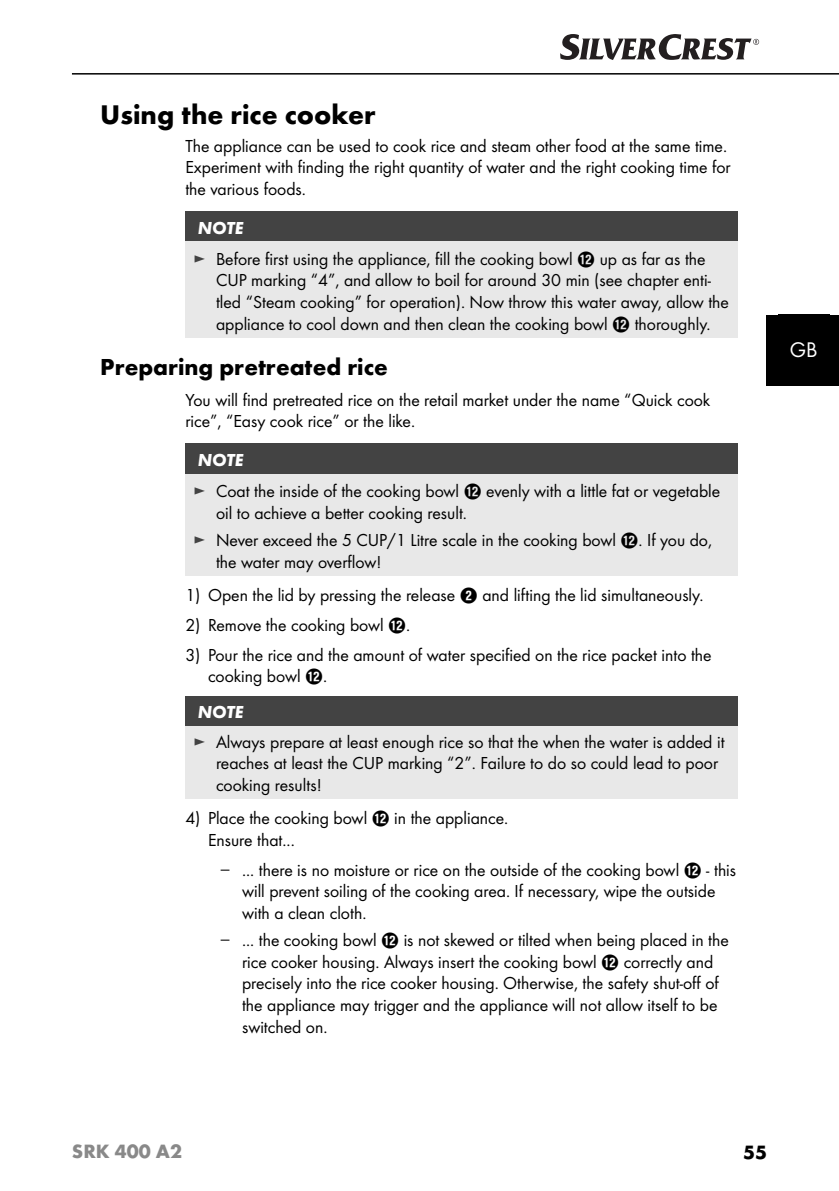
<style>
.page{position:relative;width:839px;height:1191px;background:#fff}
.page>*{position:absolute;margin:0;border:0;box-sizing:border-box;transform-origin:0 0}
.t1{font:700 28px "Futura";color:#000}
.t2{font:700 24px "Futura";color:#000}
.t3{font:22px "Futura Boo";color:#fff}
.t4{font:700 20px "Futura";color:#898989}
.t5{font:700 20px "Futura";color:#000}
.t6{font:18px/21.6px "Futura Boo";color:#000}
.t7{font:italic 700 18px "Futura";color:#fff}
.s1{color:#434343}
.s2{font-family:"Hako PI Nummern"}
.s3{font-family:"Verdana";color:#434343}
</style>
<div class="page">
<hr style="left:72px;top:73px;width:767px;height:2px;background:#000">
<svg style="left:560px;top:34px;width:199px;height:26px"></svg>
<div style="left:767px;top:315px;width:72px;height:71px;background:#000"></div>
<div style="left:185px;top:211px;width:553px;height:30px;background:#434343"></div>
<div style="left:185px;top:241px;width:553px;height:97px;background:#e8e8e8"></div>
<div style="left:185px;top:444px;width:553px;height:30px;background:#434343"></div>
<div style="left:185px;top:474px;width:553px;height:102px;background:#e8e8e8"></div>
<div style="left:185px;top:696px;width:553px;height:30px;background:#434343"></div>
<div style="left:185px;top:726px;width:553px;height:73px;background:#e8e8e8"></div>
<h1 class="t1" style="left:100px;top:103px;width:277px">Using the rice cooker</h1>
<p class="t6" style="left:185px;top:136px;width:547px">The appliance can be used to cook rice and steam other food at the same time.<br>Experiment with finding the right quantity of water and the right cooking time for the various foods.</p>
<p class="t7" style="left:198px;top:221px;width:47px">NOTE</p>
<p class="t6" style="left:216px;top:249px;width:514px;text-indent:-23px"><span class="s1">►</span> Before first using the appliance, fill the cooking bowl <span class="s2">W</span> up as far as the CUP marking “4”, and allow to boil for around 30 min (see chapter enti&shy;tled “Steam cooking” for operation). Now throw this water away, allow the appliance to cool down and then clean the cooking bowl <span class="s2">W</span> thoroughly.</p>
<h2 class="t2" style="left:100px;top:357px;width:289px">Preparing pretreated rice</h2>
<p class="t6" style="left:185px;top:390px;width:526px">You will find pretreated rice on the retail market under the name “Quick cook rice”, “Easy cook rice” or the like.</p>
<p class="t7" style="left:198px;top:454px;width:47px">NOTE</p>
<p class="t6" style="left:216px;top:482px;width:506px;text-indent:-23px"><span class="s1">►</span> Coat the inside of the cooking bowl <span class="s2">W</span> evenly with a little fat or vegetable oil to achieve a better cooking result.</p>
<p class="t6" style="left:216px;top:531px;width:498px;text-indent:-23px"><span class="s1">►</span> Never exceed the 5 CUP/1 Litre scale in the cooking bowl <span class="s2">W</span>. If you do, the water may overflow!</p>
<p class="t6" style="left:185px;top:585px;width:520px">1) Open the lid by pressing the release <span class="s2">2</span> and lifting the lid simultaneously.</p>
<p class="t6" style="left:185px;top:615px;width:227px">2) Remove the cooking bowl <span class="s2">W</span>.</p>
<p class="t6" style="left:208px;top:645px;width:505px;text-indent:-23px">3) Pour the rice and the amount of water specified on the rice packet into the cooking bowl <span class="s2">W</span>.</p>
<p class="t7" style="left:198px;top:706px;width:47px">NOTE</p>
<p class="t6" style="left:216px;top:732px;width:510px;text-indent:-23px"><span class="s1">►</span> Always prepare at least enough rice so that the when the water is added it reaches at least the CUP marking “2”. Failure to do so could lead to poor cooking results!</p>
<p class="t6" style="left:208px;top:808px;width:302px;text-indent:-23px">4) Place the cooking bowl <span class="s2">W</span> in the appliance.<br>Ensure that...</p>
<p class="t6" style="left:242px;top:860px;width:496px;text-indent:-23px"><span class="s3">–</span> ... there is no moisture or rice on the outside of the cooking bowl <span class="s2">W</span> - this will prevent soiling of the cooking area. If necessary, wipe the outside with a clean cloth.</p>
<p class="t6" style="left:242px;top:931px;width:488px;text-indent:-23px"><span class="s3">–</span> ... the cooking bowl <span class="s2">W</span> is not skewed or tilted when being placed in the rice cooker housing. Always insert the cooking bowl <span class="s2">W</span> correctly and precisely into the rice cooker housing. Otherwise, the safety shut-off of the appliance may trigger and the appliance will not allow itself to be switched on.</p>
<p class="t3" style="left:790px;top:341px;width:29px">GB</p>
<p class="t4" style="left:72px;top:1143px;width:112px">SRK 400 A2</p>
<p class="t5" style="left:743px;top:1144px;width:25px">55</p>
</div>
